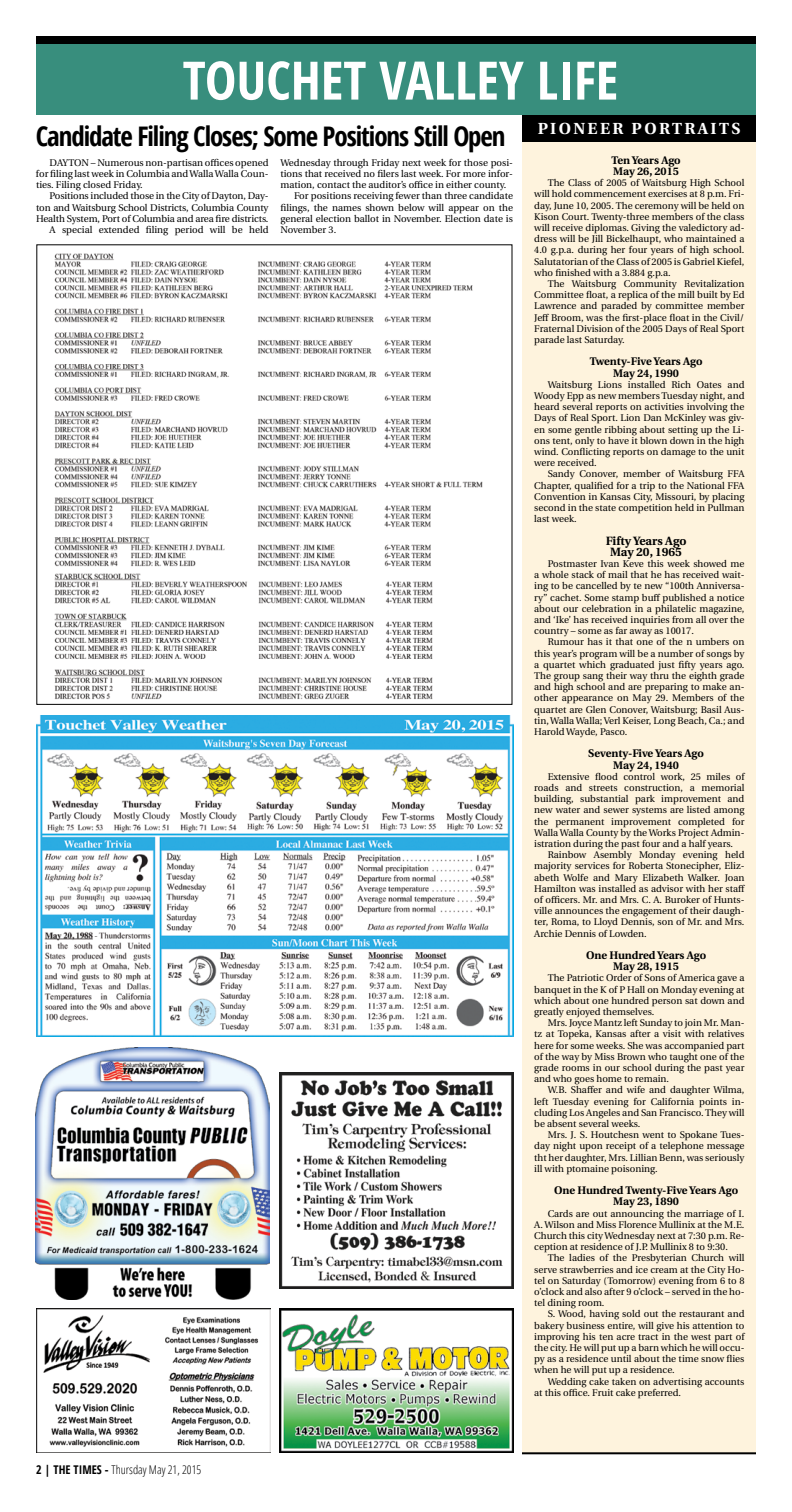
<style>
.page{position:relative;width:792px;height:1512px;background:#fff}
.page>*{position:absolute;margin:0;border:0;box-sizing:border-box;transform-origin:0 0}
.t1{font:700 condensed 53px "Open Sans";color:#fff}
.t2{font:700 condensed 27px "Open Sans";letter-spacing:-.04em;color:#000}
.t3{font:700 16px "Heuristica";letter-spacing:.15em;color:#fff}
.t4{font:300 condensed 12px "Open Sans";color:#000}
.t5{font:700 12px/11.2px "Heuristica";color:#000;text-align:center}
.t6{font:700 11px/11.2px "Heuristica";color:#000;text-align:center}
.t7{font:9.7px/11.2px "Heuristica";color:#000;text-align:justify}
.s1{font-weight:700}
</style>
<div class="page">
<div style="left:522px;top:137px;width:234px;height:1317px;background:#fef3dd"></div>
<div style="left:36px;top:43px;width:720px;height:72px;background:#388e7d"></div>
<div style="left:36px;top:36px;width:720px;height:8px;background:#000"></div>
<div style="left:522px;top:115px;width:234px;height:26px;background:#000"></div>
<hr style="left:522px;top:1452px;width:234px;height:2px;background:#000">
<img style="left:279px;top:1072px;width:234px;height:216px">
<img style="left:36px;top:1309px;width:234px;height:144px">
<img style="left:36px;top:1047px;width:234px;height:252px">
<img style="left:36px;top:715px;width:477px;height:322px">
<img style="left:279px;top:1309px;width:234px;height:144px">
<img style="left:54px;top:253px;width:429px;height:314px">
<img style="left:54px;top:573px;width:379px;height:127px">
<div style="left:381px;top:462px;width:35px;height:17px;background:#fff"></div>
<h1 class="t1" style="left:183px;top:43px;width:437px">TOUCHET VALLEY LIFE</h1>
<h2 class="t2" style="left:36px;top:117px;width:471px">Candidate Filing Closes; Some Positions Still Open</h2>
<h3 class="t3" style="left:538px;top:116px;width:204px">PIONEER PORTRAITS</h3>
<p class="t7" style="left:36px;top:157px;width:234px;text-indent:14px">DAYTON – Numerous non-partisan offices opened for filing last week in Columbia and Walla Walla Coun&shy;ties. Filing closed Friday.</p>
<p class="t7" style="left:36px;top:191px;width:234px;text-align:right">Positions included those in the City of Dayton, Day&shy;ton and Waitsburg School Districts, Columbia County Health System, Port of Columbia and area fire districts.<br>A special extended filing period will be held</p>
<p class="t7" style="left:280px;top:157px;width:234px">Wednesday through Friday next week for those posi-</p>
<p class="t7" style="left:280px;top:168px;width:234px">tions that received no filers last week. For more infor-</p>
<p class="t7" style="left:280px;top:179px;width:227px">mation, contact the auditor’s office in either county.</p>
<p class="t7" style="left:294px;top:191px;width:221px">For positions receiving fewer than three candidate</p>
<p class="t7" style="left:280px;top:202px;width:234px">filings, the names shown below will appear on the</p>
<p class="t7" style="left:280px;top:213px;width:234px">general election ballot in November. Election date is</p>
<p class="t7" style="left:280px;top:224px;width:57px">November 3.</p>
<p class="t6" style="left:611px;top:154px;width:71px;text-align:left">Ten Years Ago<br>May 26, 2015</p>
<p class="t7" style="left:534px;top:177px;width:212px;text-indent:14px">The Class of 2005 of Waitsburg High School will hold commencement exercises at 8 p.m. Fri&shy;day, June 10, 2005. The ceremony will be held on Kison Court. Twenty-three members of the class will receive diplomas. Giving the valedictory ad&shy;dress will be Jill Bickelhaupt, who maintained a 4.0 g.p.a. during her four years of high school.<br>Salutatorian of the Class of 2005 is Gabriel Kiefel, who finished with a 3.884 g.p.a.</p>
<p class="t7" style="left:534px;top:278px;width:212px;text-indent:14px">The Waitsburg Community Revitalization Committee float, a replica of the mill built by Ed Lawrence and paraded by committee member Jeff Broom, was the first-place float in the Civil/ Fraternal Division of the 2005 Days of Real Sport parade last Saturday.</p>
<p class="t6" style="left:590px;top:356px;width:114px">Twenty-Five Years Ago<br>May 24, 1990</p>
<p class="t7" style="left:534px;top:379px;width:212px;text-indent:14px">Waitsburg Lions installed Rich Oates and Woody Epp as new members Tuesday night, and heard several reports on activities involving the Days of Real Sport. Lion Dan McKinley was giv&shy;en some gentle ribbing about setting up the Li&shy;ons tent, only to have it blown down in the high wind. Conflicting reports on damage to the unit were received.</p>
<p class="t7" style="left:534px;top:469px;width:212px;text-indent:14px">Sandy Conover, member of Waitsburg FFA Chapter, qualified for a trip to the National FFA Convention in Kansas City, Missouri, by placing second in the state competition held in Pullman last week.</p>
<p class="t5" style="left:606px;top:534px;width:82px">Fifty Years Ago<br>May 20, 1965</p>
<p class="t7" style="left:534px;top:558px;width:212px;text-indent:14px">Postmaster Ivan Keve this week showed me a whole stack of mail that he has received wait&shy;ing to be cancelled by te new “100th Anniversa&shy;ry” cachet. Some stamp buff published a notice about our celebration in a philatelic magazine, and ‘Ike’ has received inquiries from all over the country – some as far away as 10017.</p>
<p class="t7" style="left:534px;top:637px;width:212px;text-indent:14px">Rumour has it that one of the n umbers on this year’s program will be a number of songs by a quartet which graduated just fifty years ago.<br>The group sang their way thru the eighth grade and high school and are preparing to make an&shy;other appearance on May 29. Members of the quartet are Glen Conover, Waitsburg; Basil Aus&shy;tin, Walla Walla; Verl Keiser, Long Beach, Ca.; and Harold Wayde, Pasco.</p>
<p class="t6" style="left:588px;top:748px;width:117px">Seventy-Five Years Ago<br>May 24, 1940</p>
<p class="t7" style="left:534px;top:771px;width:212px;text-indent:14px">Extensive flood control work, 25 miles of roads and streets construction, a memorial building, substantial park improvement and new water and sewer systems are listed among the permanent improvement completed for Walla Walla County by the Works Project Admin&shy;istration during the past four and a half years.</p>
<p class="t7" style="left:534px;top:849px;width:212px;text-indent:14px">Rainbow Asembly Monday evening held majority services for Roberta Stonecipher, Eliz&shy;abeth Wolfe and Mary Elizabeth Walker. Joan Hamilton was installed as advisor with her staff of officers. Mr. and Mrs. C. A. Buroker of Hunts&shy;ville announces the engagement of their daugh&shy;ter, Roma, to Lloyd Dennis, son of Mr. and Mrs.<br>Archie Dennis of Lowden.</p>
<p class="t6" style="left:586px;top:949px;width:122px">One Hundred Years Ago<br>May 28, 1915</p>
<p class="t7" style="left:534px;top:973px;width:212px;text-indent:14px">The Patriotic Order of Sons of America gave a banquet in the K of P Hall on Monday evening at which about one hundred person sat down and greatly enjoyed themselves.</p>
<p class="t7" style="left:534px;top:1017px;width:212px;text-indent:14px">Mrs. Joyce Mantz left Sunday to join Mr. Man&shy;tz at Topeka, Kansas after a visit with relatives here for some weeks. She was accompanied part of the way by Miss Brown who taught one of the grade rooms in our school during the past year and who goes home to remain.</p>
<p class="t7" style="left:534px;top:1085px;width:212px;text-indent:14px">W.B. Shaffer and wife and daughter Wilma, left Tuesday evening for California points in&shy;cluding Los Angeles and San Francisco. They will be absent several weeks.</p>
<p class="t7" style="left:534px;top:1129px;width:212px;text-indent:14px">Mrs. J. S. Houtchesn went to Spokane Tues&shy;day night upon receipt of a telephone message tht her daughter, Mrs. Lillian Benn, was seriously ill with ptomaine poisoning.</p>
<p class="t6" style="left:554px;top:1184px;width:186px">One Hundred Twenty-Five Years Ago<br>May 23, 1890</p>
<p class="t7" style="left:534px;top:1208px;width:212px;text-indent:14px">Cards are out announcing the marriage of I.<br>A. Wilson and Miss Florence Mullinix at the M.E.<br>Church this city Wednesday next at 7:30 p.m. Re&shy;ception at residence of J.P. Mullinix 8 to 9:30.</p>
<p class="t7" style="left:534px;top:1253px;width:212px;text-indent:14px">The ladies of the Presbyterian Church will serve strawberries and ice cream at the City Ho&shy;tel on Saturday (Tomorrow) evening from 6 to 8 o’clock and also after 9 o’clock – served in the ho&shy;tel dining room.</p>
<p class="t7" style="left:534px;top:1309px;width:212px;text-indent:14px">S. Wood, having sold out the restaurant and bakery business entire, will give his attention to improving his ten acre tract in the west part of the city. He will put up a barn which he will occu&shy;py as a residence until about the time snow flies when he will put up a residence.</p>
<p class="t7" style="left:534px;top:1376px;width:212px;text-indent:14px">Wedding cake taken on advertising accounts at this office. Fruit cake preferred.</p>
<p class="t4" style="left:36px;top:1461px;width:167px"><span class="s1">2 | THE TIMES -</span> Thursday May 21, 2015</p>
</div>
